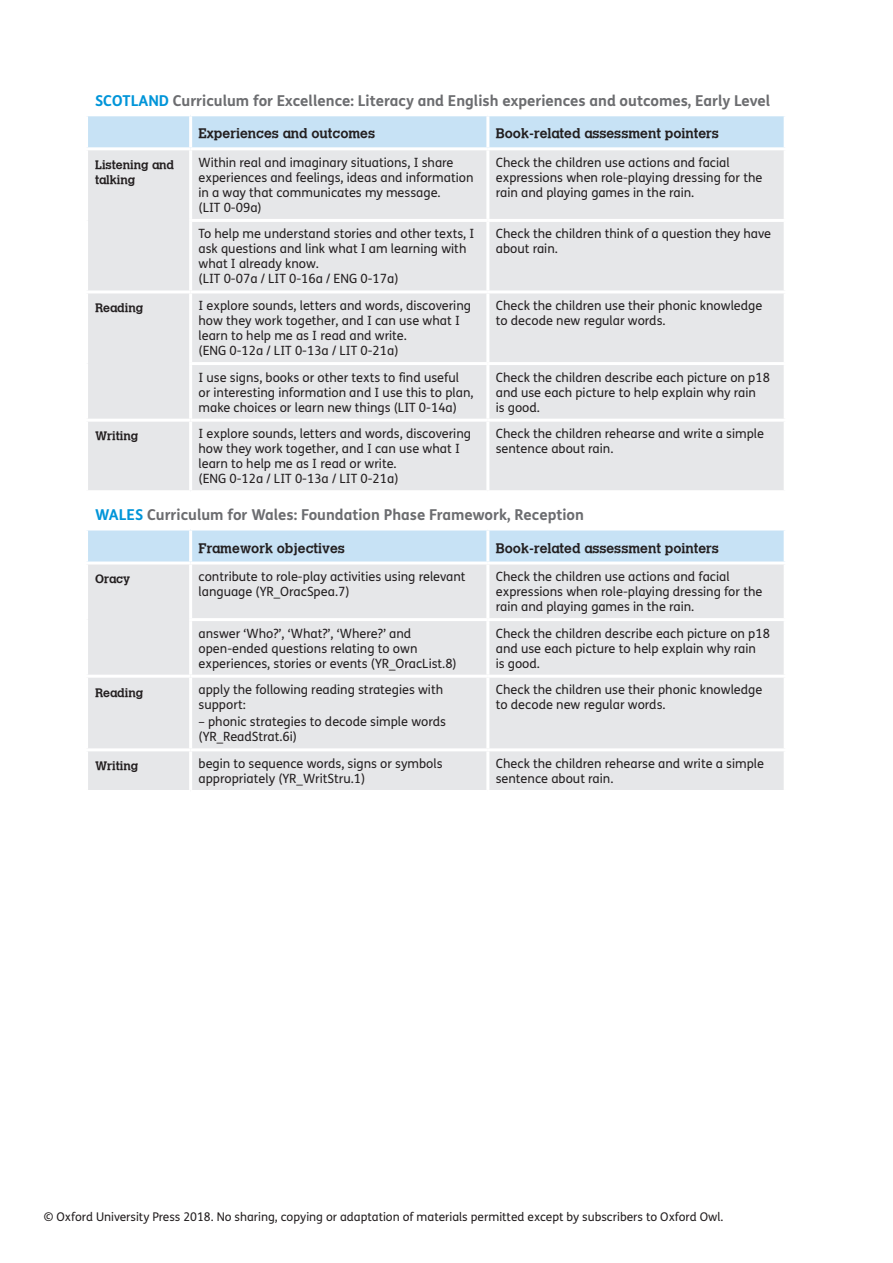
<style>
.page{position:relative;width:893px;height:1263px;background:#fff}
.page>*{position:absolute;margin:0;border:0;box-sizing:border-box;transform-origin:0 0}
.t1{font:700 15px "FS Me";color:#6c6d70}
.t2{font:13.5px "Calvert MT Bold";color:#231f20}
.t3{font:12.75px/15px "FS Me";color:#231f20}
.t4{font:12px "FS Me";color:#231f20}
.t5{font:12px/15px "Calvert MT Bold";color:#231f20}
.s1{color:#0095d9}
</style>
<div class="page">
<div style="left:88px;top:116px;width:696px;height:31px;background:#c7e2f5"></div>
<div style="left:88px;top:150px;width:696px;height:340px;background:#e6e7e9"></div>
<hr style="left:189px;top:365px;width:3px;height:54px;background:#fff">
<hr style="left:85px;top:419px;width:106px;height:3px;background:#fff">
<hr style="left:189px;top:422px;width:3px;height:68px;background:#fff">
<hr style="left:189px;top:150px;width:3px;height:69px;background:#fff">
<hr style="left:189px;top:222px;width:3px;height:68px;background:#fff">
<hr style="left:85px;top:290px;width:106px;height:3px;background:#fff">
<hr style="left:189px;top:116px;width:3px;height:31px;background:#fff">
<hr style="left:486px;top:116px;width:3px;height:31px;background:#fff">
<hr style="left:486px;top:150px;width:3px;height:69px;background:#fff">
<hr style="left:189px;top:219px;width:299px;height:3px;background:#fff">
<hr style="left:488px;top:219px;width:299px;height:3px;background:#fff">
<hr style="left:486px;top:222px;width:3px;height:68px;background:#fff">
<hr style="left:191px;top:290px;width:297px;height:3px;background:#fff">
<hr style="left:189px;top:293px;width:3px;height:69px;background:#fff">
<hr style="left:488px;top:290px;width:299px;height:3px;background:#fff">
<hr style="left:486px;top:293px;width:3px;height:69px;background:#fff">
<hr style="left:189px;top:362px;width:299px;height:3px;background:#fff">
<hr style="left:488px;top:362px;width:299px;height:3px;background:#fff">
<hr style="left:486px;top:365px;width:3px;height:54px;background:#fff">
<hr style="left:191px;top:419px;width:297px;height:3px;background:#fff">
<hr style="left:488px;top:419px;width:299px;height:3px;background:#fff">
<hr style="left:486px;top:422px;width:3px;height:68px;background:#fff">
<div style="left:88px;top:530px;width:696px;height:31px;background:#c7e2f5"></div>
<div style="left:88px;top:564px;width:696px;height:226px;background:#e6e7e9"></div>
<hr style="left:85px;top:748px;width:106px;height:3px;background:#fff">
<hr style="left:189px;top:751px;width:3px;height:39px;background:#fff">
<hr style="left:189px;top:564px;width:3px;height:54px;background:#fff">
<hr style="left:189px;top:621px;width:3px;height:54px;background:#fff">
<hr style="left:85px;top:675px;width:106px;height:3px;background:#fff">
<hr style="left:189px;top:530px;width:3px;height:31px;background:#fff">
<hr style="left:486px;top:530px;width:3px;height:31px;background:#fff">
<hr style="left:486px;top:564px;width:3px;height:54px;background:#fff">
<hr style="left:189px;top:618px;width:299px;height:3px;background:#fff">
<hr style="left:488px;top:618px;width:299px;height:3px;background:#fff">
<hr style="left:486px;top:621px;width:3px;height:54px;background:#fff">
<hr style="left:191px;top:675px;width:297px;height:3px;background:#fff">
<hr style="left:189px;top:678px;width:3px;height:70px;background:#fff">
<hr style="left:488px;top:675px;width:299px;height:3px;background:#fff">
<hr style="left:486px;top:678px;width:3px;height:70px;background:#fff">
<hr style="left:191px;top:748px;width:297px;height:3px;background:#fff">
<hr style="left:488px;top:748px;width:299px;height:3px;background:#fff">
<hr style="left:486px;top:751px;width:3px;height:39px;background:#fff">
<p class="t1" style="left:95px;top:89px;width:677px"><span class="s1">SCOTLAND</span> Curriculum for Excellence: Literacy and English experiences and outcomes, Early Level</p>
<p class="t2" style="left:199px;top:125px;width:178px">Experiences and outcomes</p>
<p class="t2" style="left:496px;top:125px;width:225px">Book-related assessment pointers</p>
<p class="t5" style="left:95px;top:157px;width:81px">Listening and talking</p>
<p class="t3" style="left:199px;top:155px;width:276px">Within real and imaginary situations, I share experiences and feelings, ideas and information in a way that communicates my message.<br>(LIT 0-09a)</p>
<p class="t3" style="left:496px;top:155px;width:268px">Check the children use actions and facial expressions when role-playing dressing for the rain and playing games in the rain.</p>
<p class="t3" style="left:199px;top:226px;width:277px">To help me understand stories and other texts, I ask questions and link what I am learning with what I already know.<br>(LIT 0-07a / LIT 0-16a / ENG 0-17a)</p>
<p class="t3" style="left:496px;top:226px;width:277px">Check the children think of a question they have about rain.</p>
<p class="t5" style="left:95px;top:300px;width:50px">Reading</p>
<p class="t3" style="left:199px;top:298px;width:274px">I explore sounds, letters and words, discovering how they work together, and I can use what I learn to help me as I read and write.<br>(ENG 0-12a / LIT 0-13a / LIT 0-21a)</p>
<p class="t3" style="left:496px;top:298px;width:268px">Check the children use their phonic knowledge to decode new regular words.</p>
<p class="t3" style="left:199px;top:369px;width:277px">I use signs, books or other texts to find useful or interesting information and I use this to plan, make choices or learn new things (LIT 0-14a)</p>
<p class="t3" style="left:496px;top:369px;width:276px">Check the children describe each picture on p18 and use each picture to help explain why rain<br>is good.</p>
<p class="t5" style="left:95px;top:429px;width:45px">Writing</p>
<p class="t3" style="left:199px;top:426px;width:274px">I explore sounds, letters and words, discovering how they work together, and I can use what I learn to help me as I read or write.<br>(ENG 0-12a / LIT 0-13a / LIT 0-21a)</p>
<p class="t3" style="left:496px;top:426px;width:270px">Check the children rehearse and write a simple sentence about rain.</p>
<p class="t1" style="left:95px;top:504px;width:490px"><span class="s1">WALES</span> Curriculum for Wales: Foundation Phase Framework, Reception</p>
<p class="t2" style="left:199px;top:539px;width:148px">Framework objectives</p>
<p class="t2" style="left:496px;top:539px;width:225px">Book-related assessment pointers</p>
<p class="t5" style="left:95px;top:571px;width:37px">Oracy</p>
<p class="t3" style="left:199px;top:569px;width:268px">contribute to role-play activities using relevant language (YR_OracSpea.7)</p>
<p class="t3" style="left:496px;top:569px;width:268px">Check the children use actions and facial expressions when role-playing dressing for the rain and playing games in the rain.</p>
<p class="t3" style="left:199px;top:625px;width:260px">answer ‘Who?’, ‘What?’, ‘Where?’ and open-ended questions relating to own experiences, stories or events (YR_OracList.8)</p>
<p class="t3" style="left:496px;top:625px;width:276px">Check the children describe each picture on p18 and use each picture to help explain why rain<br>is good.</p>
<p class="t5" style="left:95px;top:685px;width:50px">Reading</p>
<p class="t3" style="left:199px;top:682px;width:246px">apply the following reading strategies with support:</p>
<p class="t3" style="left:199px;top:714px;width:249px">– phonic strategies to decode simple words (YR_ReadStrat.6i)</p>
<p class="t3" style="left:496px;top:682px;width:268px">Check the children use their phonic knowledge to decode new regular words.</p>
<p class="t5" style="left:95px;top:758px;width:45px">Writing</p>
<p class="t3" style="left:199px;top:756px;width:246px">begin to sequence words, signs or symbols appropriately (YR_WritStru.1)</p>
<p class="t3" style="left:496px;top:756px;width:270px">Check the children rehearse and write a simple sentence about rain.</p>
<p class="t4" style="left:44px;top:1208px;width:681px">© Oxford University Press 2018. No sharing, copying or adaptation of materials permitted except by subscribers to Oxford Owl.</p>
</div>
